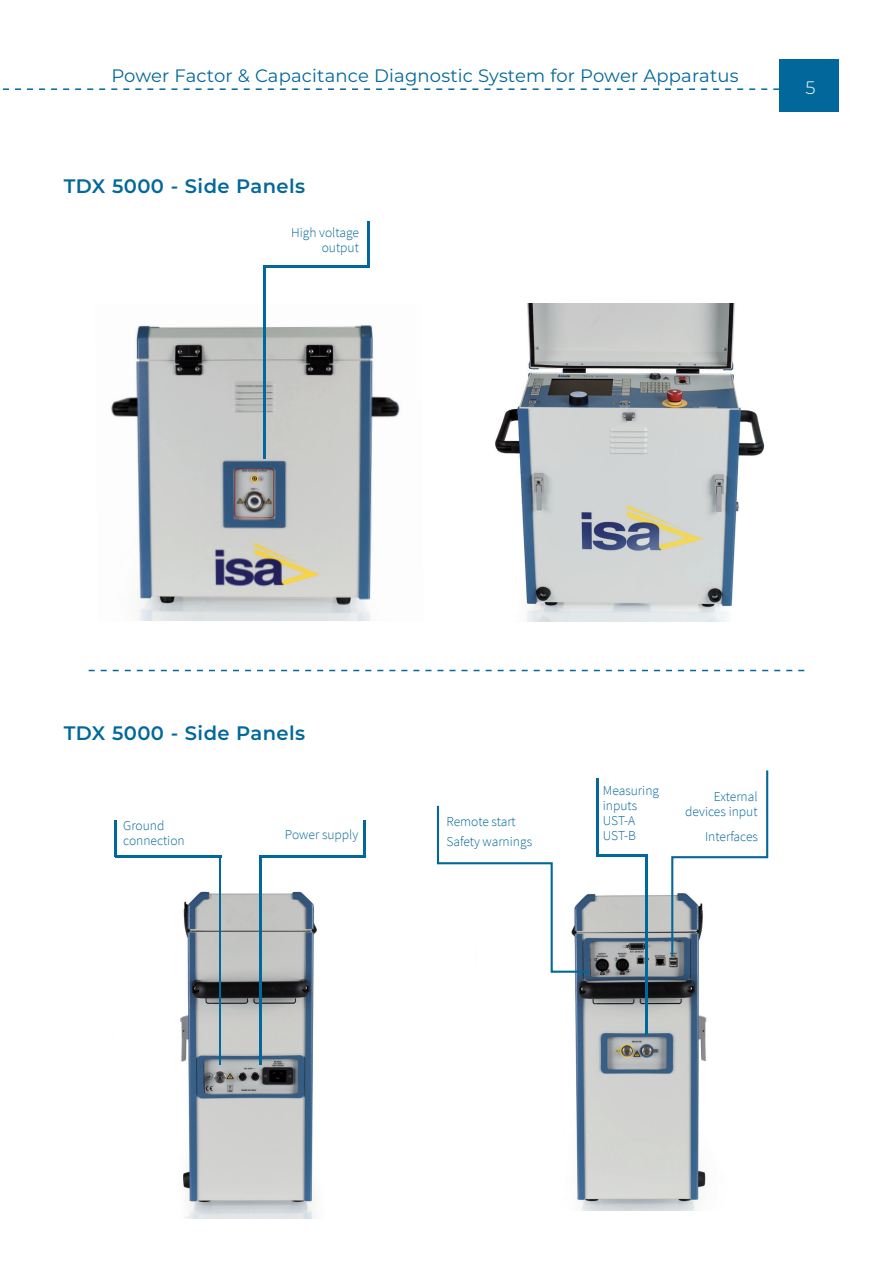
<style>
.page{position:relative;width:893px;height:1263px;background:#fff}
.page>*{position:absolute;margin:0;border:0;box-sizing:border-box;transform-origin:0 0}
.t1{font:600 19.5px "Montserrat";letter-spacing:.02em;color:#02689c}
.t2{font:18px "Montserrat";letter-spacing:.01em;color:#02679a}
.t3{font:300 18px "Montserrat";color:#fff}
.t4{font:300 13.5px/15px "Source Sans Pro";color:#02679a;text-align:right}
</style>
<div class="page">
<div style="left:779px;top:59px;width:60px;height:52px;background:#02679a"></div>
<svg style="left:2px;top:88px;width:777px;height:2px"></svg>
<svg style="left:89px;top:670px;width:715px;height:1px"></svg>
<img style="left:111px;top:304px;width:289px;height:317px">
<hr style="left:368px;top:222px;width:2px;height:45px;background:#02679a">
<hr style="left:264px;top:267px;width:2px;height:191px;background:#02679a">
<hr style="left:264px;top:266px;width:106px;height:2px;background:#02679a">
<img style="left:495px;top:304px;width:270px;height:317px">
<img style="left:575px;top:893px;width:132px;height:317px">
<img style="left:180px;top:891px;width:137px;height:328px">
<hr style="left:645px;top:856px;width:2px;height:179px;background:#02679a">
<hr style="left:363px;top:820px;width:2px;height:37px;background:#02679a">
<hr style="left:259px;top:856px;width:3px;height:209px;background:#02679a">
<hr style="left:259px;top:855px;width:107px;height:2px;background:#02679a">
<hr style="left:115px;top:820px;width:2px;height:36px;background:#02679a">
<hr style="left:115px;top:855px;width:106px;height:3px;background:#02679a">
<hr style="left:219px;top:856px;width:2px;height:208px;background:#02679a">
<hr style="left:596px;top:855px;width:51px;height:2px;background:#02679a">
<hr style="left:596px;top:779px;width:2px;height:77px;background:#02679a">
<svg style="left:670px;top:770px;width:99px;height:188px"></svg>
<svg style="left:436px;top:805px;width:154px;height:169px"></svg>
<h2 class="t2" style="left:111px;top:64px;width:629px">Power Factor &amp; Capacitance Diagnostic System for Power Apparatus</h2>
<p class="t1" style="left:64px;top:172px;width:243px">TDX 5000 - Side Panels</p>
<p class="t4" style="left:291px;top:225px;width:69px">High voltage output</p>
<h2 class="t3" style="left:805px;top:75px;width:12px">5</h2>
<p class="t1" style="left:64px;top:719px;width:243px">TDX 5000 - Side Panels</p>
<p class="t4" style="left:123px;top:818px;width:43px">Ground</p>
<p class="t4" style="left:123px;top:833px;width:63px">connection</p>
<p class="t4" style="left:603px;top:783px;width:58px;text-align:left">Measuring inputs<br>UST-A<br>UST-B</p>
<p class="t4" style="left:685px;top:789px;width:74px">External devices input</p>
<p class="t4" style="left:447px;top:813px;width:71px">Remote start</p>
<p class="t4" style="left:285px;top:827px;width:75px">Power supply</p>
<p class="t4" style="left:705px;top:829px;width:55px">Interfaces</p>
<p class="t4" style="left:446px;top:833px;width:87px">Safety warnings</p>
</div>
